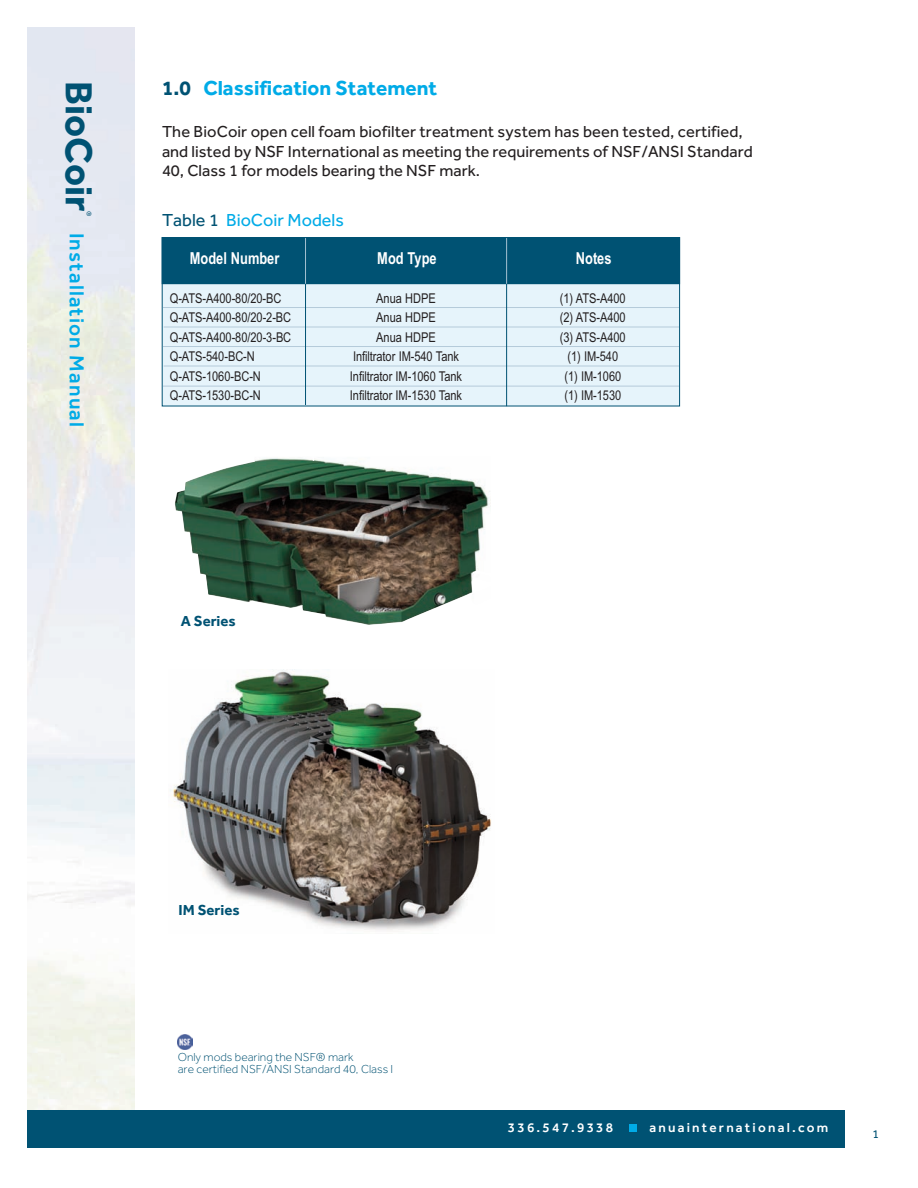
<style>
.page{position:relative;width:918px;height:1188px;background:#fff}
.page>*{position:absolute;margin:0;border:0;box-sizing:border-box;transform-origin:0 0}
.t1{font:700 39px "Effra";color:#005273}
.t2{font:700 21px "Effra";color:#00abe7}
.t3{font:500 21px "Effra";letter-spacing:.055em;color:#00abe7}
.t4{font:18px "Effra";color:#00abe7}
.t5{font:16.5px/19.5px "Effra";color:#231f20}
.t6{font:700 16.5px "Arial Narrow";color:#fff;scale:.95 1}
.t7{font:700 15px "Effra";color:#005273}
.t8{font:13.5px "Arial Narrow";letter-spacing:-.005em;color:#231f20}
.t9{font:500 13.5px "Effra";letter-spacing:.165em;color:#fff}
.t10{font:300 12px/12px "Effra";color:#005273}
.t11{font:12px "Effra";color:#005273}
.t12{font:6.75px "Effra";color:#005273}
.s1{color:#005273}
</style>
<div class="page">
<div style="left:27px;top:1110px;width:818px;height:38px;background:#005273"></div>
<div style="left:629px;top:1124px;width:8px;height:8px;background:#00abe7"></div>
<img style="left:170px;top:670px;width:321px;height:261px">
<img style="left:175px;top:458px;width:315px;height:167px">
<div style="left:162px;top:284px;width:518px;height:122px;background:#e6f4fb"></div>
<hr style="left:163px;top:307px;width:516px;height:1px;background:#b5cbda">
<hr style="left:164px;top:327px;width:515px;height:1px;background:#b5cbda">
<hr style="left:163px;top:346px;width:516px;height:1px;background:#b5cbda">
<hr style="left:164px;top:366px;width:515px;height:1px;background:#b5cbda">
<hr style="left:163px;top:386px;width:516px;height:1px;background:#b5cbda">
<div style="left:162px;top:238px;width:517px;height:46px;background:#005273"></div>
<hr style="left:305px;top:283px;width:1px;height:122px;background:#005273">
<hr style="left:305px;top:237px;width:1px;height:47px;background:#a4c1d2">
<hr style="left:506px;top:283px;width:1px;height:123px;background:#005273">
<hr style="left:506px;top:237px;width:1px;height:47px;background:#a4c1d2">
<div style="left:162px;top:237px;width:518px;height:169px;border:1px solid #005273"></div>
<img style="left:178px;top:1035px;width:14px;height:14px">
<h1 class="t1" style="left:103px;top:81px;width:132px;rotate:90deg">BioCoir</h1>
<p class="t12" style="left:93px;top:211px;width:7px;rotate:90deg">®</p>
<h2 class="t3" style="left:89px;top:233px;width:196px;rotate:90deg">Installation Manual</h2>
<h2 class="t2" style="left:162px;top:75px;width:277px"><span class="s1">1.0</span> Classification Statement</h2>
<p class="t5" style="left:162px;top:122px;width:592px">The BioCoir open cell foam biofilter treatment system has been tested, certified, and listed by NSF International as meeting the requirements of NSF/ANSI Standard<br>40, Class 1 for models bearing the NSF mark.</p>
<h3 class="t4" style="left:162px;top:210px;width:183px"><span class="s1">Table 1</span> BioCoir Models</h3>
<p class="t6" style="left:190px;top:249px;width:96px">Model Number</p>
<p class="t6" style="left:377px;top:249px;width:64px">Mod Type</p>
<p class="t6" style="left:576px;top:249px;width:39px">Notes</p>
<p class="t8" style="left:170px;top:290px;width:113px">Q-ATS-A400-80/20-BC</p>
<p class="t8" style="left:376px;top:290px;width:61px">Anua HDPE</p>
<p class="t8" style="left:560px;top:290px;width:67px">(1) ATS-A400</p>
<p class="t8" style="left:170px;top:310px;width:123px">Q-ATS-A400-80/20-2-BC</p>
<p class="t8" style="left:376px;top:310px;width:61px">Anua HDPE</p>
<p class="t8" style="left:560px;top:310px;width:67px">(2) ATS-A400</p>
<p class="t8" style="left:170px;top:329px;width:123px">Q-ATS-A400-80/20-3-BC</p>
<p class="t8" style="left:376px;top:329px;width:61px">Anua HDPE</p>
<p class="t8" style="left:560px;top:329px;width:67px">(3) ATS-A400</p>
<p class="t8" style="left:170px;top:349px;width:87px">Q-ATS-540-BC-N</p>
<p class="t8" style="left:353px;top:349px;width:108px">Infiltrator IM-540 Tank</p>
<p class="t8" style="left:567px;top:349px;width:52px">(1) IM-540</p>
<p class="t8" style="left:170px;top:368px;width:93px">Q-ATS-1060-BC-N</p>
<p class="t8" style="left:350px;top:368px;width:114px">Infiltrator IM-1060 Tank</p>
<p class="t8" style="left:564px;top:368px;width:58px">(1) IM-1060</p>
<p class="t8" style="left:170px;top:388px;width:93px">Q-ATS-1530-BC-N</p>
<p class="t8" style="left:350px;top:388px;width:114px">Infiltrator IM-1530 Tank</p>
<p class="t8" style="left:564px;top:388px;width:58px">(1) IM-1530</p>
<p class="t7" style="left:181px;top:612px;width:57px">A Series</p>
<p class="t7" style="left:179px;top:900px;width:63px">IM Series</p>
<p class="t10" style="left:178px;top:1051px;width:217px">Only mods bearing the NSF® mark<br>are certified NSF/ANSI Standard 40, Class I</p>
<p class="t9" style="left:508px;top:1119px;width:107px">336.547.9338</p>
<p class="t9" style="left:649px;top:1119px;width:180px">anuainternational.com</p>
<p class="t11" style="left:872px;top:1126px;width:8px">1</p>
</div>
